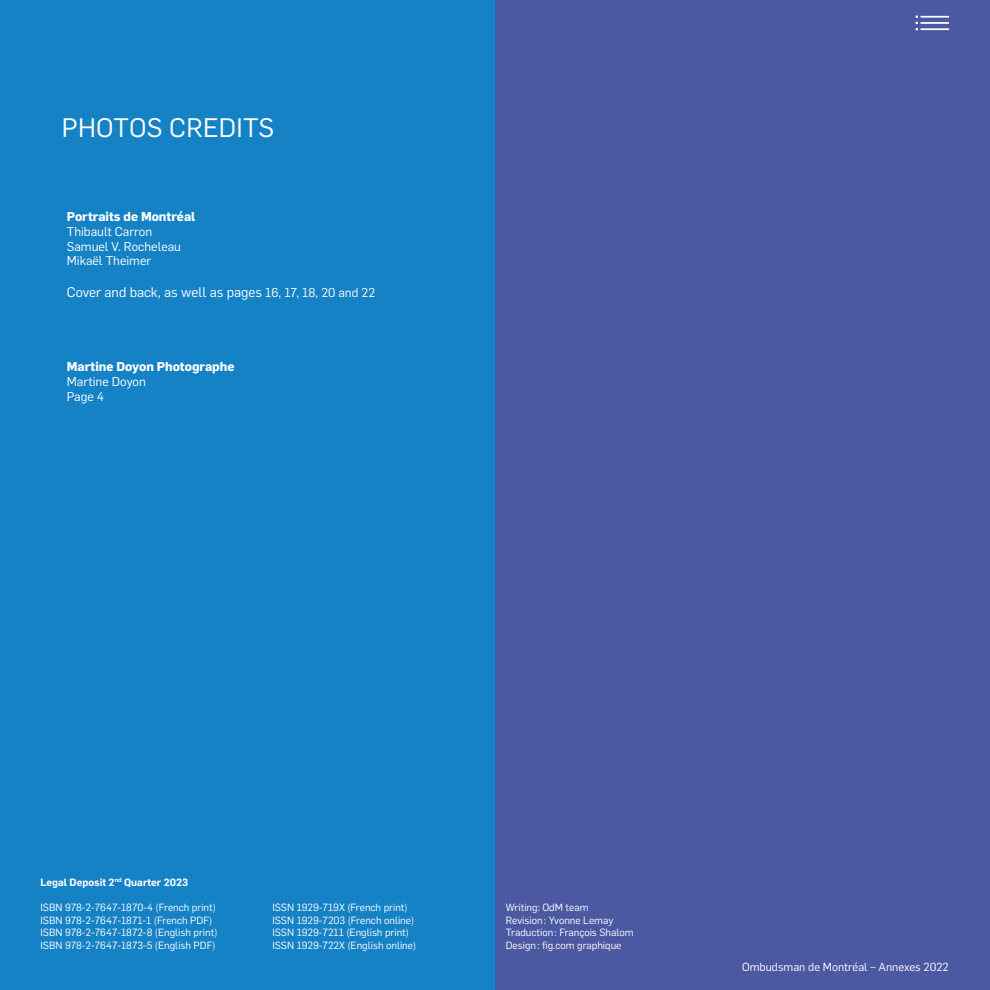
<style>
.page{position:relative;width:990px;height:990px;background:#fff}
.page>*{position:absolute;margin:0;border:0;box-sizing:border-box;transform-origin:0 0}
.GR_Tit_Section{font:26.25px "Flama";letter-spacing:.01em;color:#fff}
.TEXT_Flama{font:13.75px "Flama";color:#fff}
.TEXT_Flama-2{font:12.62px "Flama";color:#fff}
.TEXT_Flama-3{font:700 12.62px "Flama";color:#fff}
.t1{font:11.5px "Flama";color:#fff}
.t2{font:10.25px/12.6px "Flama";color:#fff}
.t3{font:600 10.25px "Flama";color:#fff}
.s1{font-size:12.62px}
</style>
<div class="page">
<div style="left:0;top:0;width:495px;height:990px;background:#1582c5"></div>
<div style="left:495px;top:0;width:495px;height:990px;background:#4a59a2"></div>
<hr style="left:921px;top:28px;width:28px;height:2px;background:#fff">
<hr style="left:921px;top:22px;width:28px;height:2px;background:#fff">
<hr style="left:921px;top:16px;width:28px;height:2px;background:#fff">
<svg style="left:916px;top:16px;width:2px;height:14px"></svg>
<p class="GR_Tit_Section" style="left:62px;top:110px;width:214px">PHOTOS CREDITS</p>
<p class="TEXT_Flama-3" style="left:67px;top:207px;width:130px">Portraits de Montréal</p>
<p class="TEXT_Flama-2" style="left:67px;top:223px;width:87px">Thibault Carron</p>
<p class="TEXT_Flama-2" style="left:67px;top:237px;width:116px">Samuel V. Rocheleau</p>
<p class="TEXT_Flama-2" style="left:67px;top:252px;width:86px">Mikaël Theimer</p>
<p class="TEXT_Flama" style="left:67px;top:282px;width:310px">Cover and back, as well as pages <span class="s1">16, 17, 18, 20 and 22</span></p>
<p class="TEXT_Flama-3" style="left:67px;top:357px;width:169px">Martine Doyon Photographe</p>
<p class="TEXT_Flama-2" style="left:67px;top:373px;width:81px">Martine Doyon</p>
<p class="TEXT_Flama-2" style="left:67px;top:388px;width:39px">Page 4</p>
<p class="t3" style="left:40px;top:875px;width:149px">Legal Deposit 2<sup>nd</sup> Quarter 2023</p>
<p class="t2" style="left:40px;top:900px;width:177px">ISBN 978-2-7647-1870-4 (French print)</p>
<p class="t2" style="left:40px;top:913px;width:173px">ISBN 978-2-7647-1871-1 (French PDF)</p>
<p class="t2" style="left:40px;top:926px;width:179px">ISBN 978-2-7647-1872-8 (English print)</p>
<p class="t2" style="left:40px;top:938px;width:177px">ISBN 978-2-7647-1873-5 (English PDF)</p>
<p class="t2" style="left:272px;top:900px;width:137px">ISSN 1929-719X (French print)</p>
<p class="t2" style="left:272px;top:913px;width:143px">ISSN 1929-7203 (French online)</p>
<p class="t2" style="left:272px;top:926px;width:138px">ISSN 1929-7211 (English print)</p>
<p class="t2" style="left:272px;top:938px;width:145px">ISSN 1929-722X (English online)</p>
<p class="t2" style="left:506px;top:900px;width:84px">Writing: OdM team</p>
<p class="t2" style="left:506px;top:913px;width:129px">Revision: Yvonne Lemay<br>Traduction: François Shalom</p>
<p class="t2" style="left:506px;top:938px;width:117px">Design: fig.com graphique</p>
<p class="t1" style="left:742px;top:959px;width:208px">Ombudsman de Montréal – Annexes 2022</p>
</div>
